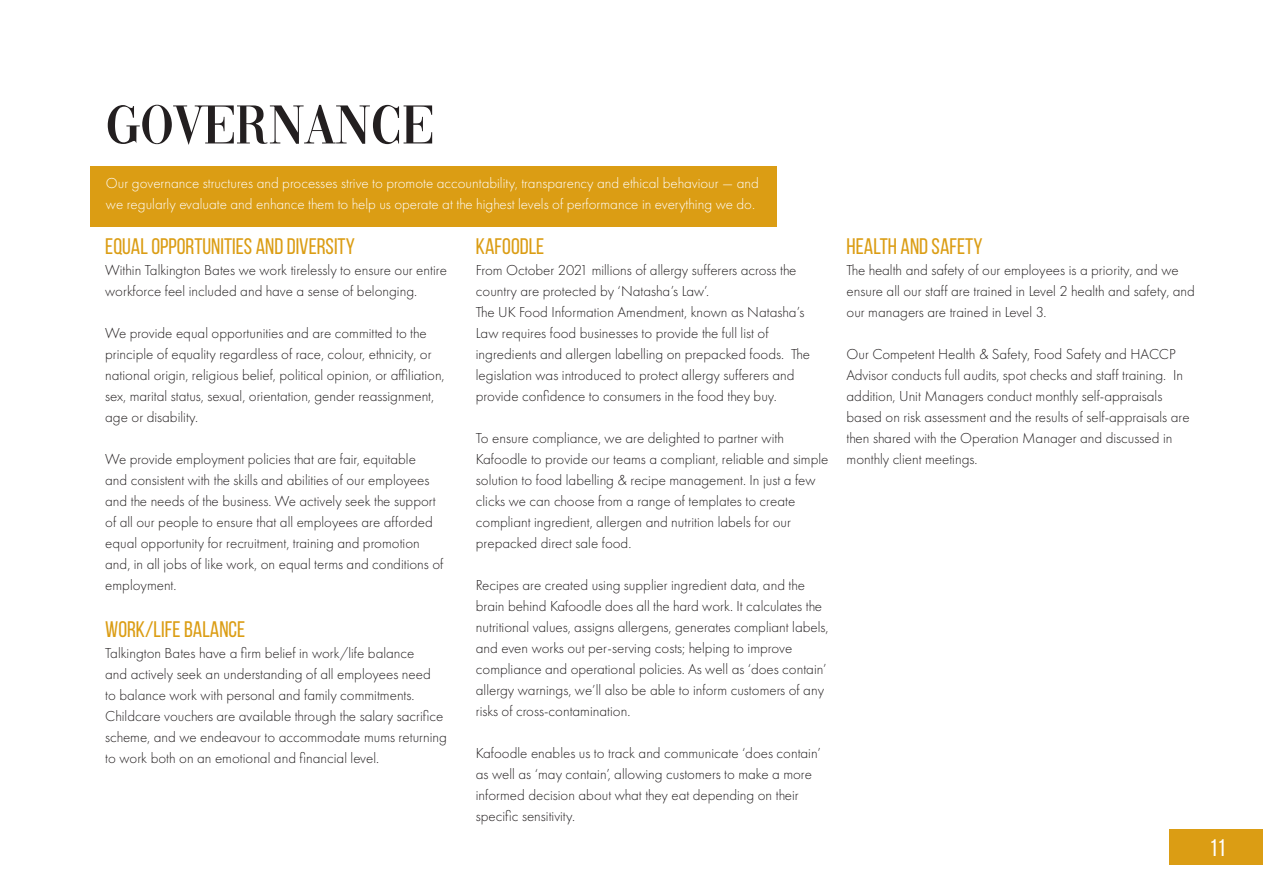
<style>
.page{position:relative;width:1263px;height:893px;background:#fff}
.page>*{position:absolute;margin:0;border:0;box-sizing:border-box;transform-origin:0 0}
.t1{font:57px "Vogue";color:#231f20}
.t2{font:24px "Bebas Neue";color:#fff}
.t3{font:22.5px "Bebas Neue";color:#db9d14}
.t4{font:300 15px/21px "Futura PT";color:#231f20}
.t5{font:300 15px/21px "Futura PT";color:#fff}
</style>
<div class="page">
<div style="left:90px;top:167px;width:687px;height:60px;background:#db9d14"></div>
<div style="left:1169px;top:829px;width:94px;height:36px;background:#db9d14"></div>
<h1 class="t1" style="left:105px;top:104px;width:330px">GOVERNANCE</h1>
<p class="t5" style="left:106px;top:173px;width:654px">Our governance structures and processes strive to promote accountability, transparency and ethical behaviour — and we regularly evaluate and enhance them to help us operate at the highest levels of performance in everything we do.</p>
<h3 class="t3" style="left:105px;top:234px;width:251px">EQUAL OPPORTUNITIES AND DIVERSITY</h3>
<p class="t4" style="left:105px;top:260px;width:343px">Within Talkington Bates we work tirelessly to ensure our entire workforce feel included and have a sense of belonging.</p>
<p class="t4" style="left:105px;top:323px;width:341px">We provide equal opportunities and are committed to the principle of equality regardless of race, colour, ethnicity, or national origin, religious belief, political opinion, or affiliation, sex, marital status, sexual, orientation, gender reassignment, age or disability.</p>
<p class="t4" style="left:105px;top:449px;width:340px">We provide employment policies that are fair, equitable<br>and consistent with the skills and abilities of our employees and the needs of the business. We actively seek the support of all our people to ensure that all employees are afforded equal opportunity for recruitment, training and promotion and, in all jobs of like work, on equal terms and conditions of employment.</p>
<h3 class="t3" style="left:105px;top:617px;width:142px">WORK/LIFE BALANCE</h3>
<p class="t4" style="left:105px;top:642px;width:343px">Talkington Bates have a firm belief in work/life balance<br>and actively seek an understanding of all employees need<br>to balance work with personal and family commitments.<br>Childcare vouchers are available through the salary sacrifice scheme, and we endeavour to accommodate mums returning to work both on an emotional and financial level.</p>
<h3 class="t3" style="left:476px;top:234px;width:70px">KAFOODLE</h3>
<p class="t4" style="left:476px;top:260px;width:336px">From October 2021 millions of allergy sufferers across the country are protected by ‘Natasha’s Law’.<br>The UK Food Information Amendment, known as Natasha’s Law requires food businesses to provide the full list of ingredients and allergen labelling on prepacked foods. The legislation was introduced to protect allergy sufferers and provide confidence to consumers in the food they buy.</p>
<p class="t4" style="left:476px;top:428px;width:354px">To ensure compliance, we are delighted to partner with Kafoodle to provide our teams a compliant, reliable and simple solution to food labelling &amp; recipe management. In just a few clicks we can choose from a range of templates to create compliant ingredient, allergen and nutrition labels for our prepacked direct sale food.</p>
<p class="t4" style="left:476px;top:575px;width:354px">Recipes are created using supplier ingredient data, and the brain behind Kafoodle does all the hard work. It calculates the nutritional values, assigns allergens, generates compliant labels, and even works out per-serving costs; helping to improve compliance and operational policies. As well as ‘does contain’ allergy warnings, we’ll also be able to inform customers of any risks of cross-contamination.</p>
<p class="t4" style="left:476px;top:743px;width:346px">Kafoodle enables us to track and communicate ‘does contain’ as well as ‘may contain’, allowing customers to make a more informed decision about what they eat depending on their specific sensitivity.</p>
<h3 class="t3" style="left:846px;top:234px;width:137px">HEALTH AND SAFETY</h3>
<p class="t4" style="left:846px;top:260px;width:350px">The health and safety of our employees is a priority, and we ensure all our staff are trained in Level 2 health and safety, and our managers are trained in Level 3.</p>
<p class="t4" style="left:846px;top:344px;width:344px">Our Competent Health &amp; Safety, Food Safety and HACCP Advisor conducts full audits, spot checks and staff training. In addition, Unit Managers conduct monthly self-appraisals based on risk assessment and the results of self-appraisals are then shared with the Operation Manager and discussed in monthly client meetings.</p>
<h2 class="t2" style="left:1209px;top:835px;width:18px">11</h2>
</div>
